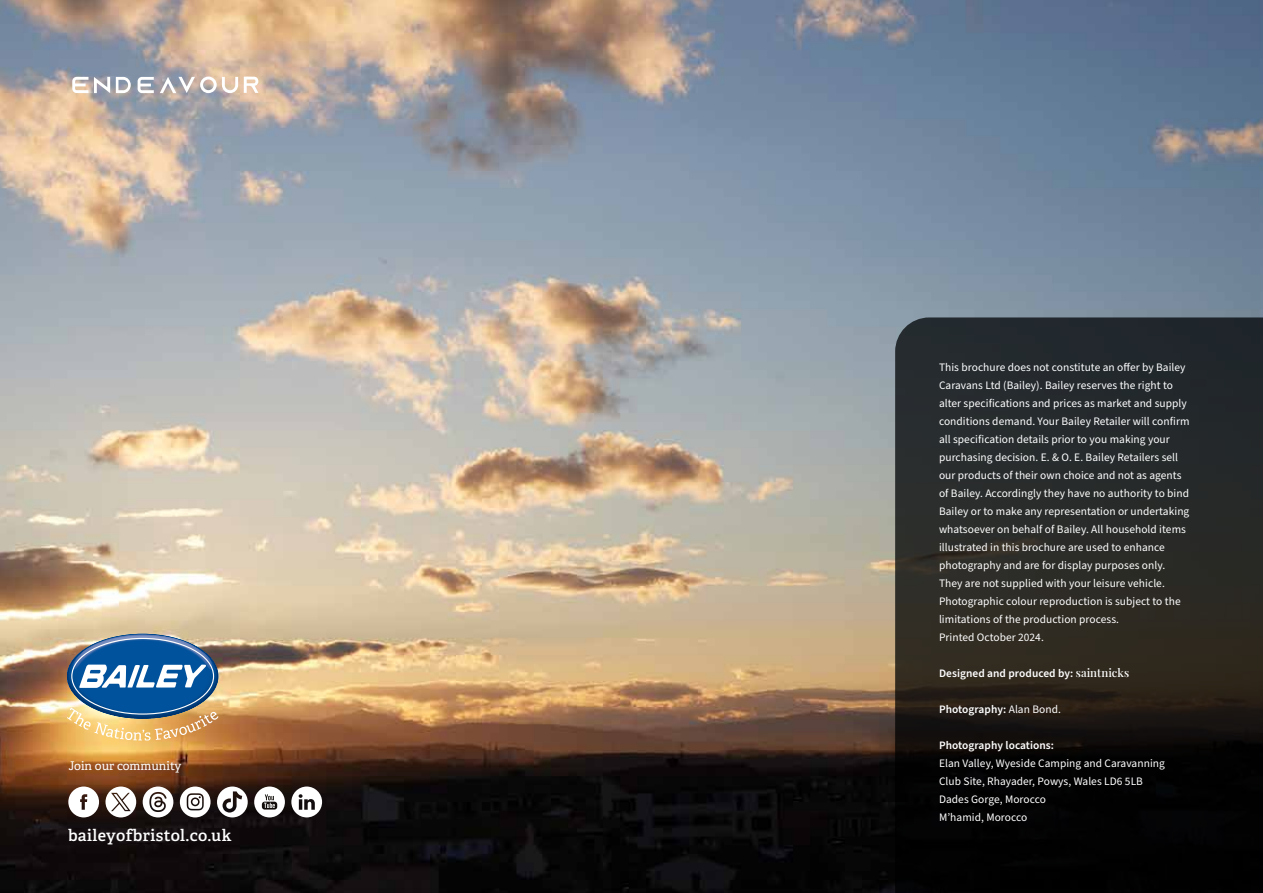
<style>
.page{position:relative;width:1263px;height:893px;background:#fff}
.page>*{position:absolute;margin:0;border:0;box-sizing:border-box;transform-origin:0 0}
.t1{font:600 16.2px "Adelle";letter-spacing:.025em;color:#fff}
.t2{font:12px "Adelle";color:#fff}
.t3{font:11.4px/18px "Source Sans Pro";letter-spacing:.005em;color:#fff}
.t4{font:600 11.4px "Source Sans Pro";letter-spacing:.005em;color:#fff}
.s1{font-family:"Playfair Display"}
.s2{font-weight:400}
</style>
<div class="page">
<img style="left:0;top:0;width:1263px;height:893px">
<svg style="left:67px;top:634px;width:151px;height:107px;background:#768e9b"></svg>
<svg style="left:68px;top:786px;width:31px;height:31px"></svg>
<svg style="left:254px;top:786px;width:31px;height:31px"></svg>
<svg style="left:180px;top:786px;width:31px;height:31px"></svg>
<svg style="left:217px;top:786px;width:31px;height:31px"></svg>
<svg style="left:291px;top:786px;width:31px;height:31px"></svg>
<svg style="left:895px;top:317px;width:368px;height:576px;background:#1e1e1c"></svg>
<svg style="left:105px;top:786px;width:31px;height:31px"></svg>
<svg style="left:143px;top:786px;width:30px;height:31px"></svg>
<svg style="left:72px;top:77px;width:16px;height:16px"></svg>
<svg style="left:94px;top:77px;width:16px;height:16px"></svg>
<svg style="left:116px;top:77px;width:15px;height:16px"></svg>
<svg style="left:138px;top:77px;width:16px;height:16px"></svg>
<svg style="left:160px;top:77px;width:78px;height:16px"></svg>
<svg style="left:244px;top:77px;width:14px;height:16px"></svg>
<p class="t2" style="left:68px;top:759px;width:115px">Join our community</p>
<h1 class="t1" style="left:68px;top:825px;width:165px">baileyofbristol.co.uk</h1>
<p class="t3" style="left:939px;top:359px;width:252px">This brochure does not constitute an offer by Bailey Caravans Ltd (Bailey). Bailey reserves the right to alter specifications and prices as market and supply conditions demand. Your Bailey Retailer will confirm all specification details prior to you making your purchasing decision. E. &amp; O. E. Bailey Retailers sell our products of their own choice and not as agents of Bailey. Accordingly they have no authority to bind Bailey or to make any representation or undertaking whatsoever on behalf of Bailey. All household items illustrated in this brochure are used to enhance photography and are for display purposes only.<br>They are not supplied with your leisure vehicle.<br>Photographic colour reproduction is subject to the limitations of the production process.<br>Printed October 2024.</p>
<p class="t4" style="left:939px;top:666px;width:192px">Designed and produced by: <span class="s1">saintnicks</span></p>
<p class="t4" style="left:939px;top:702px;width:123px">Photography: <span class="s2">Alan Bond.</span></p>
<p class="t4" style="left:939px;top:738px;width:117px">Photography locations:</p>
<p class="t3" style="left:939px;top:755px;width:227px">Elan Valley, Wyeside Camping and Caravanning<br>Club Site, Rhayader, Powys, Wales LD6 5LB<br>Dades Gorge, Morocco<br>M’hamid, Morocco</p>
</div>
